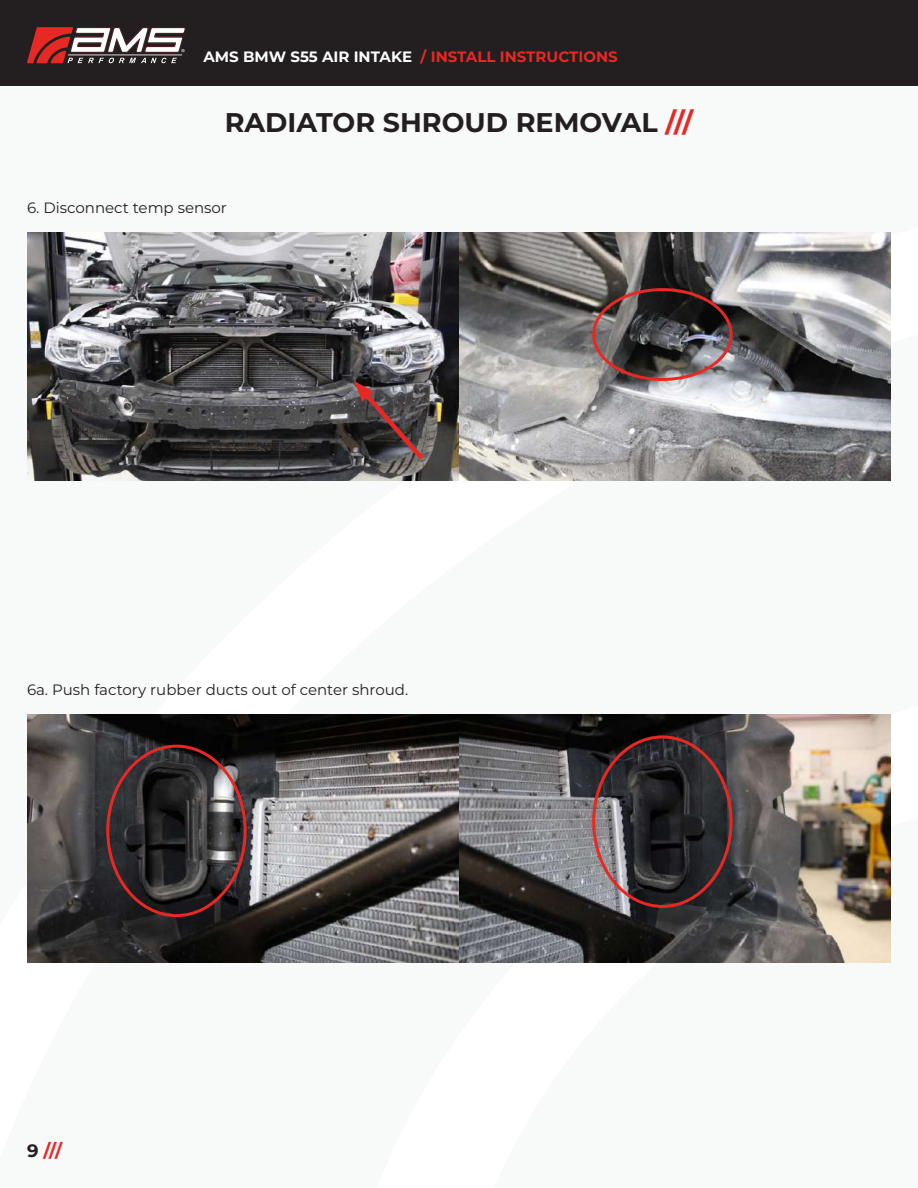
<style>
.page{position:relative;width:918px;height:1188px;background:#fff}
.page>*{position:absolute;margin:0;border:0;box-sizing:border-box;transform-origin:0 0}
.t1{font:700 27px "Montserrat";color:#231f20}
.t2{font:700 18px "Montserrat";color:#e62924}
.t3{font:15px "Montserrat";color:#231f20}
.t4{font:700 15px "Montserrat";color:#e62924}
.s1{color:#fff}
.s2{color:#e62924}
.s3{color:#231f20}
</style>
<div class="page">
<div style="left:0;top:0;width:918px;height:85px;background:#231f20"></div>
<svg style="left:27px;top:27px;width:159px;height:36px"></svg>
<img style="left:27px;top:232px;width:864px;height:249px">
<svg style="left:354px;top:381px;width:74px;height:83px;background:#564546"></svg>
<div style="left:592px;top:288px;width:141px;height:93px;border:3px solid #e62924;border-radius:50%"></div>
<img style="left:27px;top:715px;width:864px;height:248px">
<div style="left:106px;top:745px;width:141px;height:172px;border:3px solid #e62924;border-radius:50%"></div>
<div style="left:592px;top:735px;width:141px;height:173px;border:3px solid #e62924;border-radius:50%"></div>
<p class="t4" style="left:203px;top:46px;width:416px"><span class="s1">AMS BMW S55 AIR INTAKE</span> / INSTALL INSTRUCTIONS</p>
<h1 class="t1" style="left:225px;top:103px;width:470px">RADIATOR SHROUD REMOVAL <span class="s2">///</span></h1>
<p class="t3" style="left:27px;top:197px;width:202px">6. Disconnect temp sensor</p>
<p class="t3" style="left:27px;top:679px;width:383px">6a. Push factory rubber ducts out of center shroud.</p>
<p class="t2" style="left:27px;top:1137px;width:37px"><span class="s3">9</span> ///</p>
</div>
